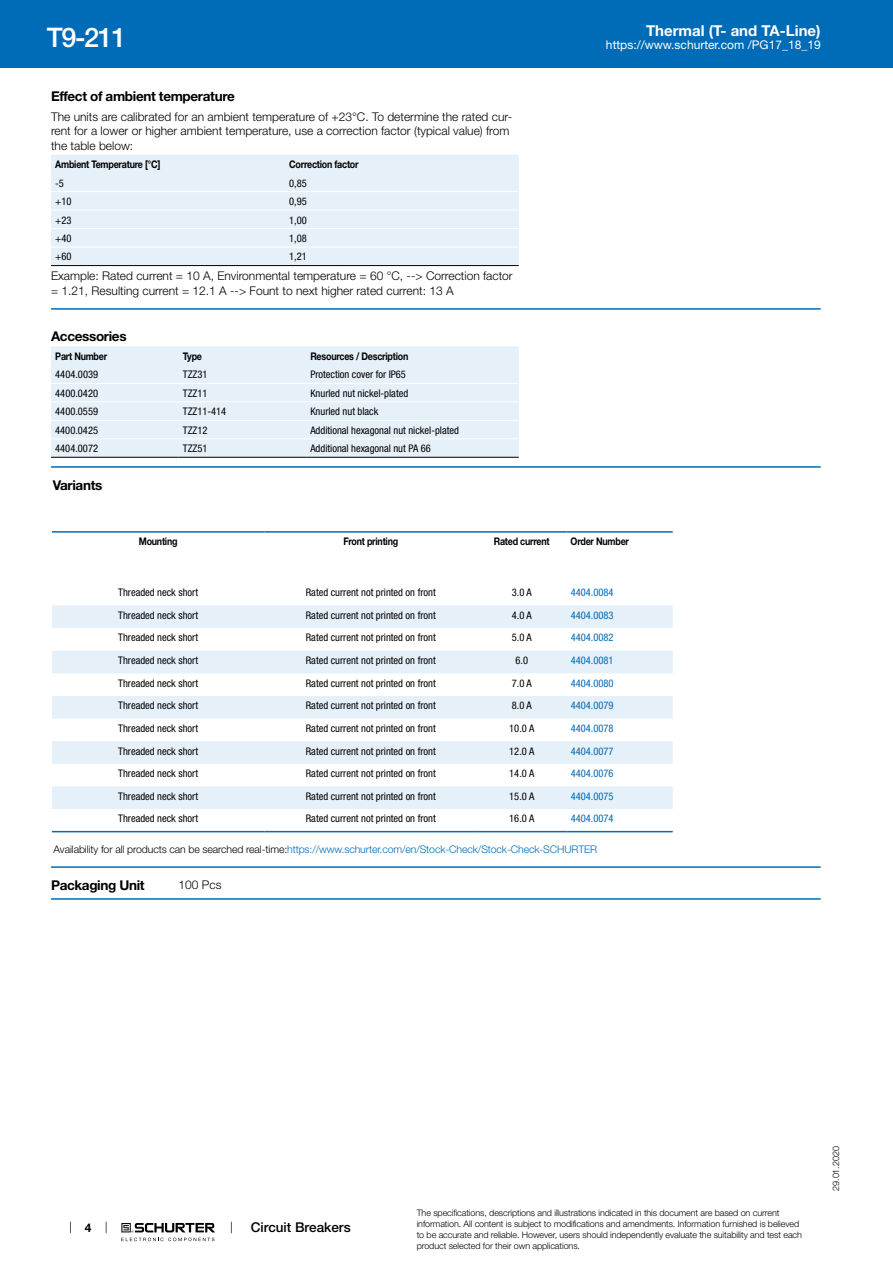
<style>
.page{position:relative;width:893px;height:1263px;background:#fff}
.page>*{position:absolute;margin:0;border:0;box-sizing:border-box;transform-origin:0 0}
.t1{font:500 27px "Helvetica Neue LT";color:#fff}
.t2{font:700 15px "Helvetica Neue LT";color:#fff}
.t3{font:700 13.5px "Helvetica Neue LT";letter-spacing:-.025em;color:#000}
.t4{font:500 13.5px "Helvetica Neue LT";color:#000}
.t5{font:300 12px/14.4px "Helvetica Neue LT";color:#000}
.t6{font:12px "Helvetica Neue LT";color:#fff}
.t7{font:700 12px "Helvetica Neue LT";color:#000}
.t8{font:condensed 10.5px "Helvetica Neue LT";color:#000}
.t9{font:700 10.5px "Helvetica Neue LT";letter-spacing:-.025em;color:#000;scale:.85 1}
.t10{font:300 10.5px "Helvetica Neue LT";letter-spacing:-.01em;color:#006bb6}
.t11{font:condensed 10.5px "Helvetica Neue LT";color:#006bb6}
.t12{font:300 9px/10.8px "Helvetica Neue LT";letter-spacing:-.01em;color:#000}
.s1{color:#000}
</style>
<div class="page">
<svg style="left:70px;top:1221px;width:1px;height:12px"></svg>
<svg style="left:121px;top:1223px;width:94px;height:18px"></svg>
<div style="left:0;top:0;width:893px;height:68px;background:#006bb6"></div>
<div style="left:51px;top:155px;width:468px;height:110px;background:#e6f0f8"></div>
<hr style="left:51px;top:191px;width:234px;height:1px;background:#fff">
<hr style="left:285px;top:191px;width:234px;height:1px;background:#fff">
<hr style="left:51px;top:210px;width:234px;height:1px;background:#fff">
<hr style="left:285px;top:210px;width:234px;height:1px;background:#fff">
<hr style="left:51px;top:228px;width:234px;height:1px;background:#fff">
<hr style="left:285px;top:228px;width:234px;height:1px;background:#fff">
<hr style="left:51px;top:247px;width:234px;height:1px;background:#fff">
<hr style="left:285px;top:247px;width:234px;height:1px;background:#fff">
<hr style="left:51px;top:265px;width:234px;height:1px;background:#000">
<hr style="left:285px;top:265px;width:234px;height:1px;background:#000">
<hr style="left:51px;top:308px;width:770px;height:2px;background:#006bb6">
<div style="left:51px;top:346px;width:468px;height:111px;background:#e6f0f8"></div>
<hr style="left:51px;top:383px;width:128px;height:1px;background:#fff">
<hr style="left:179px;top:383px;width:127px;height:1px;background:#fff">
<hr style="left:306px;top:383px;width:213px;height:1px;background:#fff">
<hr style="left:51px;top:401px;width:128px;height:1px;background:#fff">
<hr style="left:179px;top:401px;width:127px;height:1px;background:#fff">
<hr style="left:306px;top:401px;width:213px;height:1px;background:#fff">
<hr style="left:51px;top:420px;width:128px;height:1px;background:#fff">
<hr style="left:179px;top:420px;width:127px;height:1px;background:#fff">
<hr style="left:306px;top:420px;width:213px;height:1px;background:#fff">
<hr style="left:51px;top:438px;width:128px;height:1px;background:#fff">
<hr style="left:179px;top:438px;width:127px;height:1px;background:#fff">
<hr style="left:306px;top:438px;width:213px;height:1px;background:#fff">
<hr style="left:51px;top:457px;width:128px;height:1px;background:#000">
<hr style="left:179px;top:457px;width:127px;height:1px;background:#000">
<hr style="left:306px;top:457px;width:213px;height:1px;background:#000">
<hr style="left:51px;top:466px;width:770px;height:2px;background:#006bb6">
<svg style="left:52px;top:830px;width:621px;height:3px"></svg>
<svg style="left:52px;top:605px;width:621px;height:204px;fill:#e6f0f8"></svg>
<hr style="left:52px;top:531px;width:212px;height:2px;background:#006bb6">
<hr style="left:264px;top:531px;width:213px;height:2px;background:#006bb6">
<hr style="left:477px;top:531px;width:89px;height:2px;background:#006bb6">
<hr style="left:566px;top:531px;width:107px;height:2px;background:#006bb6">
<hr style="left:52px;top:831px;width:212px;height:1px;background:#006bb6">
<hr style="left:264px;top:831px;width:213px;height:1px;background:#006bb6">
<hr style="left:477px;top:831px;width:89px;height:1px;background:#006bb6">
<hr style="left:566px;top:831px;width:107px;height:1px;background:#006bb6">
<hr style="left:51px;top:866px;width:770px;height:2px;background:#006bb6">
<hr style="left:51px;top:898px;width:770px;height:2px;background:#006bb6">
<h1 class="t1" style="left:47px;top:21px;width:81px">T9-211</h1>
<p class="t3" style="left:51px;top:88px;width:185px">Effect of ambient temperature</p>
<p class="t5" style="left:51px;top:109px;width:463px">The units are calibrated for an ambient temperature of +23°C. To determine the rated cur&shy;rent for a lower or higher ambient temperature, use a correction factor (typical value) from the table below:</p>
<p class="t9" style="left:55px;top:158px;width:125px">Ambient Temperature [°C]</p>
<p class="t9" style="left:289px;top:158px;width:83px">Correction factor</p>
<p class="t8" style="left:55px;top:177px;width:10px">-5</p>
<p class="t8" style="left:289px;top:177px;width:19px">0,85</p>
<p class="t8" style="left:55px;top:195px;width:18px">+10</p>
<p class="t8" style="left:289px;top:195px;width:19px">0,95</p>
<p class="t8" style="left:55px;top:214px;width:18px">+23</p>
<p class="t8" style="left:289px;top:214px;width:19px">1,00</p>
<p class="t8" style="left:55px;top:232px;width:18px">+40</p>
<p class="t8" style="left:289px;top:232px;width:19px">1,08</p>
<p class="t8" style="left:55px;top:251px;width:18px">+60</p>
<p class="t8" style="left:289px;top:251px;width:19px">1,21</p>
<p class="t5" style="left:51px;top:268px;width:463px">Example: Rated current = 10 A, Environmental temperature = 60 °C, --&gt; Correction factor = 1.21, Resulting current = 12.1 A --&gt; Fount to next higher rated current: 13 A</p>
<p class="t3" style="left:51px;top:328px;width:77px">Accessories</p>
<p class="t9" style="left:55px;top:349px;width:63px">Part Number</p>
<p class="t9" style="left:183px;top:349px;width:24px">Type</p>
<p class="t9" style="left:310px;top:349px;width:117px">Resources / Description</p>
<p class="t8" style="left:55px;top:368px;width:44px">4404.0039</p>
<p class="t8" style="left:183px;top:368px;width:26px">TZZ31</p>
<p class="t8" style="left:310px;top:368px;width:97px">Protection cover for IP65</p>
<p class="t8" style="left:55px;top:387px;width:44px">4400.0420</p>
<p class="t8" style="left:183px;top:387px;width:26px">TZZ11</p>
<p class="t8" style="left:310px;top:387px;width:99px">Knurled nut nickel-plated</p>
<p class="t8" style="left:55px;top:405px;width:44px">4400.0559</p>
<p class="t8" style="left:183px;top:405px;width:45px">TZZ11-414</p>
<p class="t8" style="left:310px;top:405px;width:70px">Knurled nut black</p>
<p class="t8" style="left:55px;top:424px;width:44px">4400.0425</p>
<p class="t8" style="left:183px;top:424px;width:26px">TZZ12</p>
<p class="t8" style="left:310px;top:424px;width:150px">Additional hexagonal nut nickel-plated</p>
<p class="t8" style="left:55px;top:442px;width:44px">4404.0072</p>
<p class="t8" style="left:183px;top:442px;width:26px">TZZ51</p>
<p class="t8" style="left:310px;top:442px;width:122px">Additional hexagonal nut PA 66</p>
<p class="t3" style="left:53px;top:476px;width:51px">Variants</p>
<h2 class="t2" style="left:646px;top:21px;width:176px">Thermal (T- and TA-Line)</h2>
<p class="t6" style="left:606px;top:38px;width:216px">https://www.schurter.com /PG17_18_19</p>
<p class="t9" style="left:139px;top:535px;width:47px">Mounting</p>
<p class="t9" style="left:343px;top:535px;width:66px">Front printing</p>
<p class="t9" style="left:494px;top:535px;width:67px">Rated current</p>
<p class="t9" style="left:571px;top:535px;width:70px">Order Number</p>
<p class="t8" style="left:118px;top:586px;width:81px">Threaded neck short</p>
<p class="t8" style="left:306px;top:586px;width:131px">Rated current not printed on front</p>
<p class="t8" style="left:512px;top:586px;width:21px">3.0 A</p>
<p class="t11" style="left:571px;top:586px;width:44px">4404.0084</p>
<p class="t8" style="left:118px;top:609px;width:81px">Threaded neck short</p>
<p class="t8" style="left:306px;top:609px;width:131px">Rated current not printed on front</p>
<p class="t8" style="left:512px;top:609px;width:21px">4.0 A</p>
<p class="t11" style="left:571px;top:609px;width:44px">4404.0083</p>
<p class="t8" style="left:118px;top:632px;width:81px">Threaded neck short</p>
<p class="t8" style="left:306px;top:632px;width:131px">Rated current not printed on front</p>
<p class="t8" style="left:512px;top:632px;width:21px">5.0 A</p>
<p class="t11" style="left:571px;top:632px;width:44px">4404.0082</p>
<p class="t8" style="left:118px;top:654px;width:81px">Threaded neck short</p>
<p class="t8" style="left:306px;top:654px;width:131px">Rated current not printed on front</p>
<p class="t8" style="left:515px;top:654px;width:14px">6.0</p>
<p class="t11" style="left:571px;top:654px;width:44px">4404.0081</p>
<p class="t8" style="left:118px;top:677px;width:81px">Threaded neck short</p>
<p class="t8" style="left:306px;top:677px;width:131px">Rated current not printed on front</p>
<p class="t8" style="left:512px;top:677px;width:21px">7.0 A</p>
<p class="t11" style="left:571px;top:677px;width:44px">4404.0080</p>
<p class="t8" style="left:118px;top:699px;width:81px">Threaded neck short</p>
<p class="t8" style="left:306px;top:699px;width:131px">Rated current not printed on front</p>
<p class="t8" style="left:512px;top:699px;width:21px">8.0 A</p>
<p class="t11" style="left:571px;top:699px;width:44px">4404.0079</p>
<p class="t8" style="left:118px;top:722px;width:81px">Threaded neck short</p>
<p class="t8" style="left:306px;top:722px;width:131px">Rated current not printed on front</p>
<p class="t8" style="left:509px;top:722px;width:27px">10.0 A</p>
<p class="t11" style="left:571px;top:722px;width:44px">4404.0078</p>
<p class="t8" style="left:118px;top:745px;width:81px">Threaded neck short</p>
<p class="t8" style="left:306px;top:745px;width:131px">Rated current not printed on front</p>
<p class="t8" style="left:509px;top:745px;width:27px">12.0 A</p>
<p class="t11" style="left:571px;top:745px;width:44px">4404.0077</p>
<p class="t8" style="left:118px;top:767px;width:81px">Threaded neck short</p>
<p class="t8" style="left:306px;top:767px;width:131px">Rated current not printed on front</p>
<p class="t8" style="left:509px;top:767px;width:27px">14.0 A</p>
<p class="t11" style="left:571px;top:767px;width:44px">4404.0076</p>
<p class="t8" style="left:118px;top:790px;width:81px">Threaded neck short</p>
<p class="t8" style="left:306px;top:790px;width:131px">Rated current not printed on front</p>
<p class="t8" style="left:509px;top:790px;width:27px">15.0 A</p>
<p class="t11" style="left:571px;top:790px;width:44px">4404.0075</p>
<p class="t8" style="left:118px;top:812px;width:81px">Threaded neck short</p>
<p class="t8" style="left:306px;top:812px;width:131px">Rated current not printed on front</p>
<p class="t8" style="left:509px;top:812px;width:27px">16.0 A</p>
<p class="t11" style="left:571px;top:812px;width:44px">4404.0074</p>
<p class="t10" style="left:54px;top:842px;width:545px"><span class="s1">Availability for all products can be searched real-time:</span>https://www.schurter.com/en/Stock-Check/Stock-Check-SCHURTER</p>
<p class="t3" style="left:51px;top:876px;width:95px">Packaging Unit</p>
<p class="t5" style="left:179px;top:877px;width:44px">100 Pcs</p>
<p class="t7" style="left:85px;top:1220px;width:8px">4</p>
<p class="t4" style="left:251px;top:1219px;width:101px">Circuit Breakers</p>
<p class="t12" style="left:417px;top:1207px;width:387px">The specifications, descriptions and illustrations indicated in this document are based on current information. All content is subject to modifications and amendments. Information furnished is believed to be accurate and reliable. However, users should independently evaluate the suitability and test each product selected for their own applications.</p>
<p class="t12" style="left:830px;top:1191px;width:46px;rotate:-90deg">29.01.2020</p>
</div>
